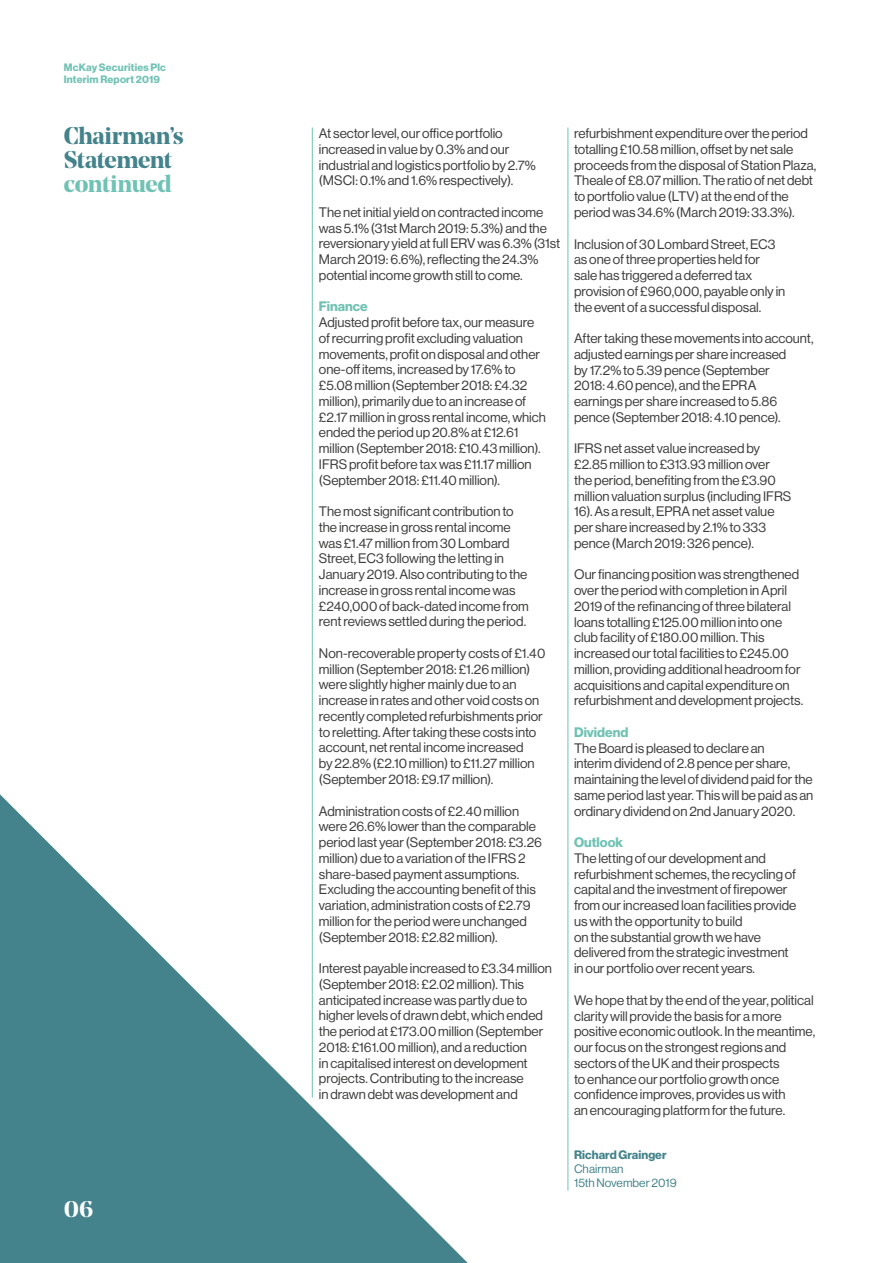
<style>
.page{position:relative;width:893px;height:1263px;background:#fff}
.page>*{position:absolute;margin:0;border:0;box-sizing:border-box;transform-origin:0 0}
.t1{font:700 24px/24px "Noe Display";letter-spacing:-.02em;color:#44838b}
.t2{font:700 24px "Noe Display";letter-spacing:-.015em;color:#70c2b4}
.t3{font:700 22.5px "Noe Display";color:#fff}
.t4{font:13.5px/15.8px "N Haas Grotesk DS Std 55 Rg";color:#3c3c3b}
.t5{font:13.5px "N Haas Grotesk DS Std 75 Bd";color:#70c2b4}
.t6{font:12px/14.2px "N Haas Grotesk DS Std 55 Rg";letter-spacing:.005em;color:#44838b}
.t7{font:12px "N Haas Grotesk DS Std 75 Bd";letter-spacing:.005em;color:#44838b}
.t8{font:10.5px/12px "N Haas Grotesk DS Std 75 Bd";letter-spacing:.015em;color:#70c2b4}
</style>
<div class="page">
<svg style="left:0;top:794px;width:468px;height:469px"></svg>
<hr style="left:568px;top:128px;width:1px;height:1063px;background:#70c2b4">
<hr style="left:312px;top:128px;width:1px;height:969px;background:#70c2b4">
<p class="t8" style="left:64px;top:62px;width:104px">McKay Securities Plc<br>Interim Report 2019</p>
<h1 class="t1" style="left:64px;top:124px;width:122px">Chairman’s<br>Statement</h1>
<h1 class="t2" style="left:64px;top:169px;width:110px">continued</h1>
<h2 class="t3" style="left:64px;top:1195px;width:31px">06</h2>
<p class="t4" style="left:319px;top:126px;width:218px">At sector level, our office portfolio increased in value by 0.3% and our industrial and logistics portfolio by 2.7% (MSCI: 0.1% and 1.6% respectively).</p>
<p class="t4" style="left:319px;top:204px;width:243px">The net initial yield on contracted income was 5.1% (31st March 2019: 5.3%) and the reversionary yield at full ERV was 6.3% (31st March 2019: 6.6%), reflecting the 24.3% potential income growth still to come.</p>
<p class="t5" style="left:319px;top:299px;width:50px">Finance</p>
<p class="t4" style="left:319px;top:315px;width:229px">Adjusted profit before tax, our measure of recurring profit excluding valuation movements, profit on disposal and other one-off items, increased by 17.6% to £5.08 million (September 2018: £4.32 million), primarily due to an increase of £2.17 million in gross rental income, which ended the period up 20.8% at £12.61 million (September 2018: £10.43 million).<br>IFRS profit before tax was £11.17 million (September 2018: £11.40 million).</p>
<p class="t4" style="left:319px;top:504px;width:211px">The most significant contribution to the increase in gross rental income was £1.47 million from 30 Lombard Street, EC3 following the letting in January 2019. Also contributing to the increase in gross rental income was £240,000 of back-dated income from rent reviews settled during the period.</p>
<p class="t4" style="left:319px;top:645px;width:228px">Non-recoverable property costs of £1.40 million (September 2018: £1.26 million) were slightly higher mainly due to an increase in rates and other void costs on recently completed refurbishments prior to reletting. After taking these costs into account, net rental income increased<br>by 22.8% (£2.10 million) to £11.27 million (September 2018: £9.17 million).</p>
<p class="t4" style="left:319px;top:803px;width:225px">Administration costs of £2.40 million were 26.6% lower than the comparable period last year (September 2018: £3.26 million) due to a variation of the IFRS 2 share-based payment assumptions.<br>Excluding the accounting benefit of this variation, administration costs of £2.79 million for the period were unchanged (September 2018: £2.82 million).</p>
<p class="t4" style="left:319px;top:960px;width:235px">Interest payable increased to £3.34 million (September 2018: £2.02 million). This anticipated increase was partly due to higher levels of drawn debt, which ended the period at £173.00 million (September 2018: £161.00 million), and a reduction<br>in capitalised interest on development projects. Contributing to the increase<br>in drawn debt was development and</p>
<p class="t4" style="left:574px;top:126px;width:244px">refurbishment expenditure over the period totalling £10.58 million, offset by net sale proceeds from the disposal of Station Plaza, Theale of £8.07 million. The ratio of net debt to portfolio value (LTV) at the end of the period was 34.6% (March 2019: 33.3%).</p>
<p class="t4" style="left:574px;top:236px;width:213px">Inclusion of 30 Lombard Street, EC3 as one of three properties held for sale has triggered a deferred tax provision of £960,000, payable only in the event of a successful disposal.</p>
<p class="t4" style="left:574px;top:330px;width:241px">After taking these movements into account, adjusted earnings per share increased<br>by 17.2% to 5.39 pence (September<br>2018: 4.60 pence), and the EPRA<br>earnings per share increased to 5.86 pence (September 2018: 4.10 pence).</p>
<p class="t4" style="left:574px;top:441px;width:219px">IFRS net asset value increased by £2.85 million to £313.93 million over the period, benefiting from the £3.90 million valuation surplus (including IFRS 16). As a result, EPRA net asset value per share increased by 2.1% to 333 pence (March 2019: 326 pence).</p>
<p class="t4" style="left:574px;top:567px;width:231px">Our financing position was strengthened over the period with completion in April 2019 of the refinancing of three bilateral loans totalling £125.00 million into one club facility of £180.00 million. This increased our total facilities to £245.00 million, providing additional headroom for acquisitions and capital expenditure on refurbishment and development projects.</p>
<p class="t5" style="left:574px;top:724px;width:56px">Dividend</p>
<p class="t4" style="left:574px;top:740px;width:241px">The Board is pleased to declare an<br>interim dividend of 2.8 pence per share, maintaining the level of dividend paid for the same period last year. This will be paid as an ordinary dividend on 2nd January 2020.</p>
<p class="t5" style="left:574px;top:834px;width:51px">Outlook</p>
<p class="t4" style="left:574px;top:850px;width:224px">The letting of our development and refurbishment schemes, the recycling of capital and the investment of firepower from our increased loan facilities provide us with the opportunity to build<br>on the substantial growth we have delivered from the strategic investment in our portfolio over recent years.</p>
<p class="t4" style="left:574px;top:992px;width:243px">We hope that by the end of the year, political clarity will provide the basis for a more positive economic outlook. In the meantime, our focus on the strongest regions and sectors of the UK and their prospects<br>to enhance our portfolio growth once confidence improves, provides us with<br>an encouraging platform for the future.</p>
<p class="t7" style="left:574px;top:1148px;width:94px">Richard Grainger</p>
<p class="t6" style="left:574px;top:1162px;width:104px">Chairman<br>15th November 2019</p>
</div>
